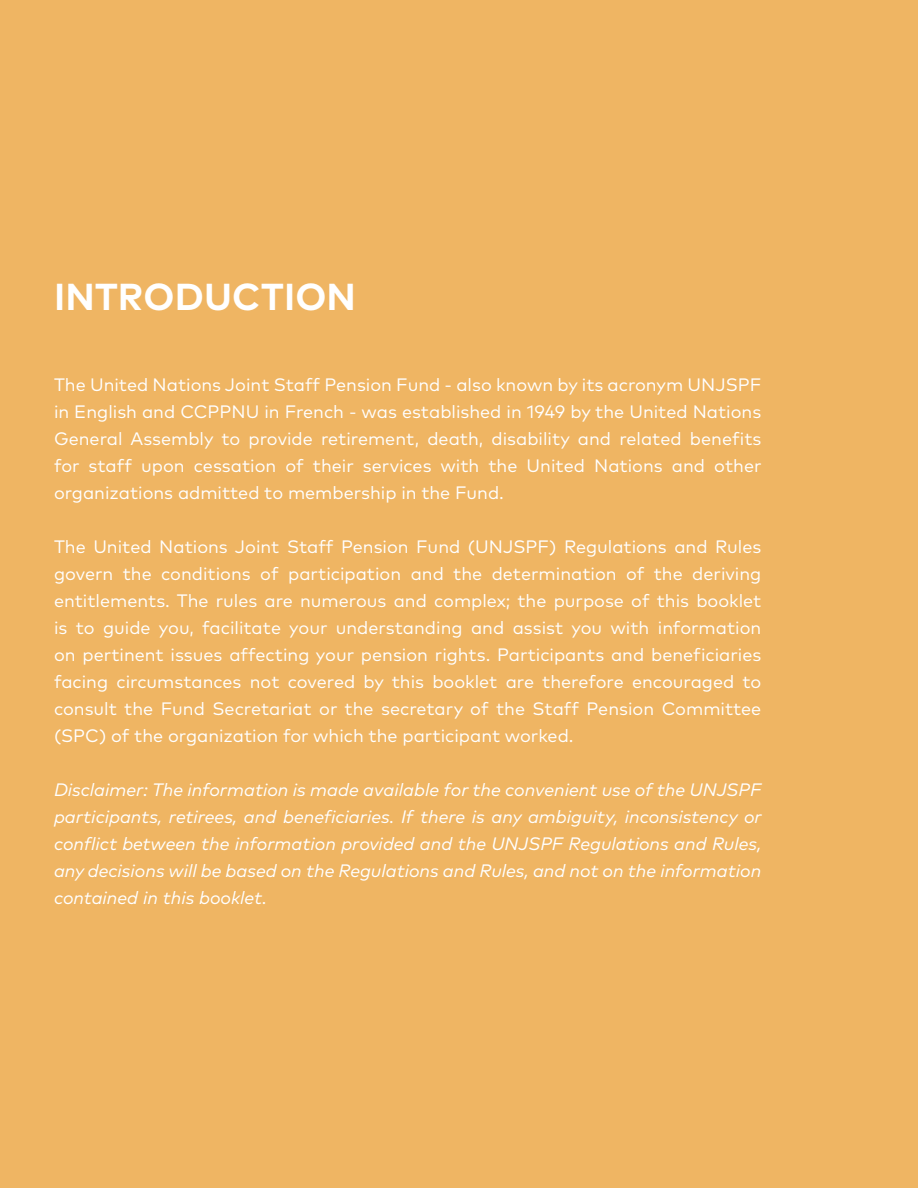
<style>
.page{position:relative;width:918px;height:1188px;background:#efb563}
.page>*{position:absolute;margin:0;border:0;box-sizing:border-box;transform-origin:0 0}
.t1{font:700 37.5px "Mark Pro";letter-spacing:.005em;color:#fff}
.t2{font:18px/27px "Mark Pro";color:#fff;text-align:justify}
.t3{font:italic 18px/27px "Mark Pro";color:#fff;text-align:justify}
</style>
<div class="page">
<p class="t1" style="left:54px;top:268px;width:303px">INTRODUCTION</p>
<p class="t2" style="left:54px;top:369px;width:709px">The United Nations Joint Staff Pension Fund - also known by its acronym UNJSPF in English and CCPPNU in French - was established in 1949 by the United Nations General Assembly to provide retirement, death, disability and related benefits for staff upon cessation of their services with the United Nations and other organizations admitted to membership in the Fund.</p>
<p class="t2" style="left:54px;top:531px;width:709px">The United Nations Joint Staff Pension Fund (UNJSPF) Regulations and Rules govern the conditions of participation and the determination of the deriving entitlements. The rules are numerous and complex; the purpose of this booklet is to guide you, facilitate your understanding and assist you with information on pertinent issues affecting your pension rights. Participants and beneficiaries facing circumstances not covered by this booklet are therefore encouraged to consult the Fund Secretariat or the secretary of the Staff Pension Committee (SPC) of the organization for which the participant worked.</p>
<p class="t3" style="left:54px;top:774px;width:709px">Disclaimer: The information is made available for the convenient use of the UNJSPF participants, retirees, and beneficiaries. If there is any ambiguity, inconsistency or conflict between the information provided and the UNJSPF Regulations and Rules, any decisions will be based on the Regulations and Rules, and not on the information contained in this booklet.</p>
</div>
